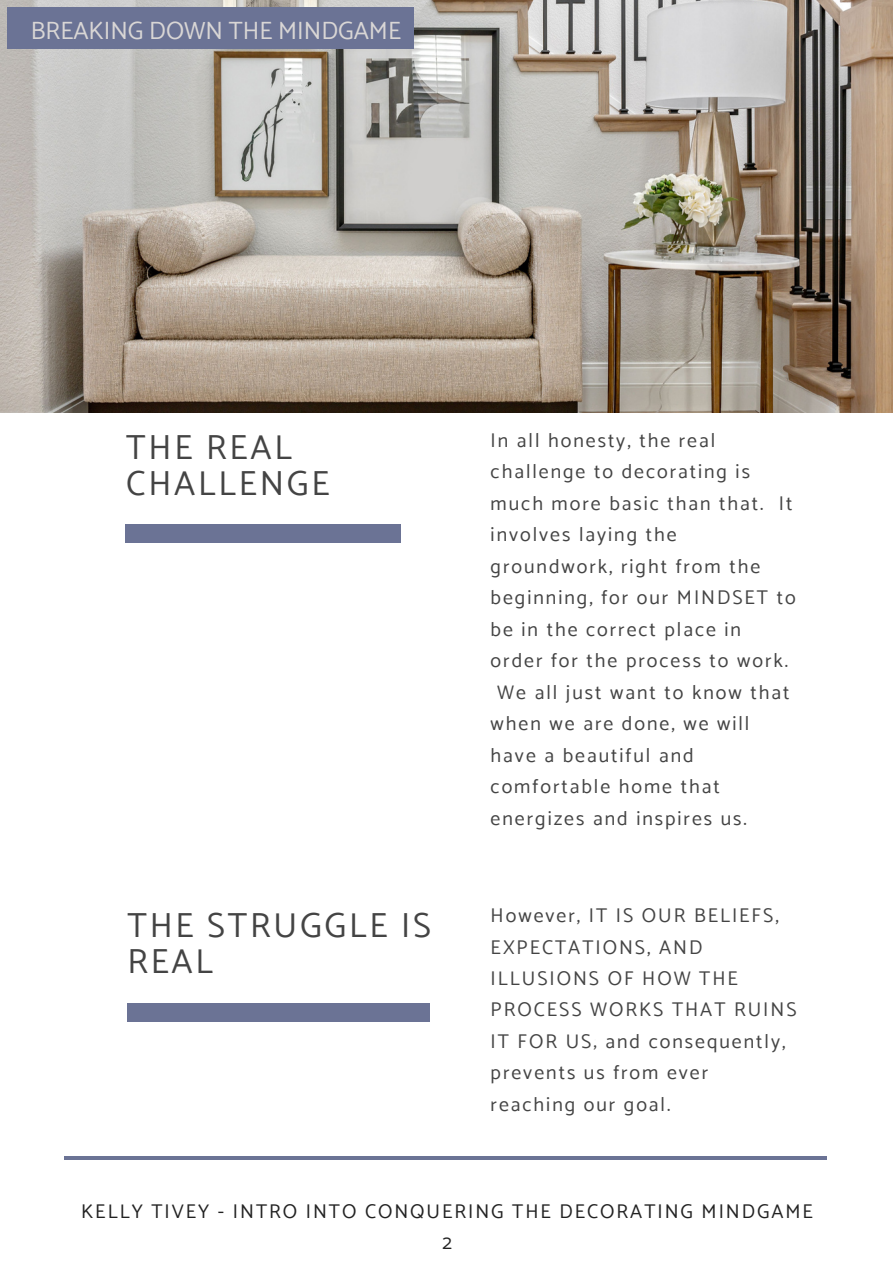
<style>
.page{position:relative;width:893px;height:1264px;background:#fff}
.page>*{position:absolute;margin:0;border:0;box-sizing:border-box;transform-origin:0 0}
.t1{font:34.65px/36px "Catamaran";letter-spacing:.08em;color:#444}
.t2{font:24.9px "Catamaran";color:#d9d6d5}
.t3{font:19.8px/31.5px "Catamaran";letter-spacing:.1em;color:#444}
.t4{font:19.8px "Catamaran";letter-spacing:.1em;color:#222}
</style>
<div class="page">
<hr style="left:65px;top:1156px;width:762px;height:3px;background:#6b7395">
<img style="left:0;top:0;width:892px;height:413px">
<div style="left:125px;top:524px;width:276px;height:18px;background:#6b7395"></div>
<div style="left:127px;top:1003px;width:303px;height:18px;background:#6b7395"></div>
<div style="left:7px;top:8px;width:406px;height:40px;background:#6b7395"></div>
<p class="t2" style="left:31px;top:16px;width:371px">BREAKING DOWN THE MINDGAME</p>
<p class="t1" style="left:126px;top:429px;width:205px">THE REAL<br>CHALLENGE</p>
<p class="t3" style="left:490px;top:424px;width:226px">In all honesty, the real</p>
<p class="t3" style="left:490px;top:455px;width:261px">challenge to decorating is</p>
<p class="t3" style="left:490px;top:487px;width:303px">much more basic than that. It</p>
<p class="t3" style="left:490px;top:518px;width:187px">involves laying the</p>
<p class="t3" style="left:490px;top:550px;width:271px">groundwork, right from the</p>
<p class="t3" style="left:490px;top:581px;width:306px">beginning, for our MINDSET to</p>
<p class="t3" style="left:490px;top:613px;width:252px">be in the correct place in</p>
<p class="t3" style="left:490px;top:644px;width:299px">order for the process to work.</p>
<p class="t3" style="left:497px;top:676px;width:293px">We all just want to know that</p>
<p class="t3" style="left:490px;top:707px;width:260px">when we are done, we will</p>
<p class="t3" style="left:490px;top:739px;width:204px">have a beautiful and</p>
<p class="t3" style="left:490px;top:770px;width:231px">comfortable home that</p>
<p class="t3" style="left:490px;top:802px;width:258px">energizes and inspires us.</p>
<p class="t1" style="left:127px;top:906px;width:305px">THE STRUGGLE IS<br>REAL</p>
<p class="t3" style="left:490px;top:899px;width:307px">However, IT IS OUR BELIEFS,<br>EXPECTATIONS, AND<br>ILLUSIONS OF HOW THE<br>PROCESS WORKS THAT RUINS<br>IT FOR US; and consequently, prevents us from ever reaching our goal.</p>
<p class="t4" style="left:81px;top:1199px;width:733px">KELLY TIVEY - INTRO INTO CONQUERING THE DECORATING MINDGAME</p>
<p class="t4" style="left:442px;top:1230px;width:11px">2</p>
</div>
